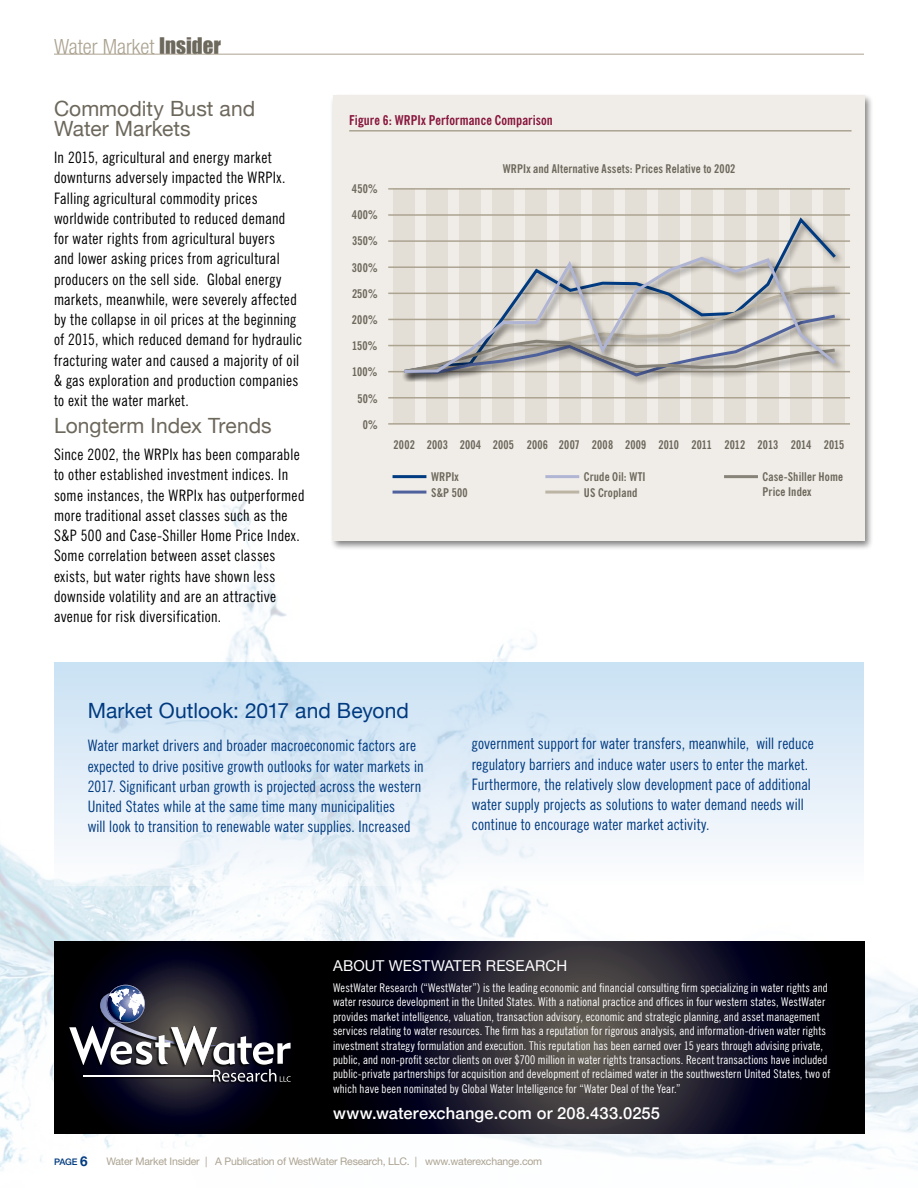
<style>
.page{position:relative;width:918px;height:1188px;background:#fff}
.page>*{position:absolute;margin:0;border:0;box-sizing:border-box;transform-origin:0 0}
.t1{font:21px/20.2px "Helvetica Neue";letter-spacing:.005em;color:#6d685c}
.t2{font:21px "Helvetica Neue";color:#003a80}
.t3{font:300 condensed 21px "Helvetica Neue";color:#aca391}
.t4{font:500 16.5px "Helvetica Neue";letter-spacing:.01em;color:#fff}
.t5{font:condensed 15.75px/20.2px "News Gothic BT";letter-spacing:.02em;color:#000}
.t6{font:condensed 15.75px/20.2px "News Gothic BT";letter-spacing:.01em;color:#003a80}
.t7{font:15px "Helvetica Neue";letter-spacing:.01em;color:#fff}
.t8{font:700 condensed 13.5px "News Gothic BT";letter-spacing:.005em;color:#88153d}
.t9{font:condensed 12px/14.4px "News Gothic BT";letter-spacing:.015em;color:#fff}
.t10{font:700 condensed 12px/15.5px "News Gothic BT";letter-spacing:.015em;color:#6d685c}
.t11{font:10.5px "Helvetica Neue";letter-spacing:-.02em;color:#aca391}
.t12{font:500 9px "Helvetica Neue";color:#003a80}
.s1{font-family:"Impact";font-weight:400;font-stretch:normal;color:#6d685c}
.s2{font-weight:700;font-size:13.5px}
</style>
<div class="page">
<img style="left:0;top:494px;width:918px;height:677px">
<hr style="left:54px;top:54px;width:810px;height:1px;background:#aca391">
<svg style="left:54px;top:941px;width:252px;height:193px;background:#03030e"></svg>
<svg style="left:306px;top:941px;width:558px;height:193px;background:#1d1b25"></svg>
<div style="left:67px;top:1026px;width:48px;height:42px;background:#000"></div>
<svg style="left:69px;top:985px;width:222px;height:99px;background:#464550"></svg>
<hr style="left:81px;top:1076px;width:133px;height:3px;background:#000;opacity:.75">
<hr style="left:83px;top:1075px;width:132px;height:1px;background:#fff">
<div style="left:330px;top:93px;width:544px;height:458px;background:#000;opacity:.5"></div>
<div style="left:333px;top:96px;width:531px;height:445px;background:#f0ede8"></div>
<hr style="left:349px;top:130px;width:503px;height:2px;background:#aca391">
<div style="left:393px;top:189px;width:22px;height:235px;background:#e4dfd6"></div>
<div style="left:691px;top:189px;width:22px;height:235px;background:#e4dfd6"></div>
<div style="left:724px;top:189px;width:22px;height:235px;background:#e4dfd6"></div>
<div style="left:757px;top:189px;width:22px;height:235px;background:#e4dfd6"></div>
<div style="left:790px;top:189px;width:22px;height:235px;background:#e4dfd6"></div>
<div style="left:823px;top:189px;width:22px;height:235px;background:#e4dfd6"></div>
<div style="left:658px;top:189px;width:22px;height:235px;background:#e4dfd6"></div>
<div style="left:625px;top:189px;width:21px;height:235px;background:#e4dfd6"></div>
<div style="left:592px;top:189px;width:21px;height:235px;background:#e4dfd6"></div>
<div style="left:559px;top:189px;width:21px;height:235px;background:#e4dfd6"></div>
<div style="left:526px;top:189px;width:21px;height:235px;background:#e4dfd6"></div>
<div style="left:493px;top:189px;width:21px;height:235px;background:#e4dfd6"></div>
<div style="left:460px;top:189px;width:21px;height:235px;background:#e4dfd6"></div>
<div style="left:427px;top:189px;width:21px;height:235px;background:#e4dfd6"></div>
<hr style="left:388px;top:397px;width:462px;height:2px;background:#aca391">
<hr style="left:388px;top:371px;width:462px;height:1px;background:#aca391">
<hr style="left:388px;top:345px;width:462px;height:1px;background:#aca391">
<hr style="left:388px;top:319px;width:462px;height:1px;background:#aca391">
<hr style="left:388px;top:293px;width:462px;height:1px;background:#aca391">
<hr style="left:388px;top:266px;width:462px;height:2px;background:#aca391">
<hr style="left:388px;top:240px;width:462px;height:2px;background:#aca391">
<hr style="left:388px;top:214px;width:462px;height:2px;background:#aca391">
<hr style="left:388px;top:188px;width:462px;height:2px;background:#aca391">
<hr style="left:388px;top:423px;width:462px;height:2px;background:#aca391">
<svg style="left:401px;top:215px;width:438px;height:40px"></svg>
<div style="left:401px;top:313px;width:444px;height:73px;background:#000;opacity:.5"></div>
<div style="left:401px;top:255px;width:444px;height:128px;background:#000;opacity:.5"></div>
<svg style="left:401px;top:255px;width:438px;height:120px"></svg>
<hr style="left:393px;top:475px;width:33px;height:3px;background:#003a80">
<hr style="left:545px;top:491px;width:34px;height:3px;background:#bcb4a4">
<hr style="left:393px;top:491px;width:33px;height:3px;background:#4e619c">
<hr style="left:724px;top:475px;width:34px;height:3px;background:#888378">
<hr style="left:545px;top:475px;width:34px;height:3px;background:#b0b5d4">
<svg style="left:54px;top:663px;width:810px;height:223px"></svg>
<h1 class="t3" style="left:54px;top:34px;width:169px">Water Market <span class="s1">Insider</span></h1>
<h1 class="t1" style="left:54px;top:99px;width:203px">Commodity Bust and<br>Water Markets</h1>
<p class="t5" style="left:54px;top:147px;width:249px">In 2015, agricultural and energy market downturns adversely impacted the WRPIx.<br>Falling agricultural commodity prices worldwide contributed to reduced demand for water rights from agricultural buyers<br>and lower asking prices from agricultural producers on the sell side. Global energy markets, meanwhile, were severely affected by the collapse in oil prices at the beginning of 2015, which reduced demand for hydraulic fracturing water and caused a majority of oil &amp; gas exploration and production companies to exit the water market.</p>
<h1 class="t1" style="left:54px;top:417px;width:219px">Longterm Index Trends</h1>
<p class="t5" style="left:54px;top:444px;width:252px">Since 2002, the WRPIx has been comparable to other established investment indices. In some instances, the WRPIx has outperformed more traditional asset classes such as the S&amp;P 500 and Case-Shiller Home Price Index.<br>Some correlation between asset classes exists, but water rights have shown less downside volatility and are an attractive avenue for risk diversification.</p>
<p class="t8" style="left:349px;top:112px;width:205px">Figure 6: WRPIx Performance Comparison</p>
<p class="t10" style="left:352px;top:181px;width:27px">450%</p>
<p class="t10" style="left:352px;top:207px;width:27px">400%</p>
<p class="t10" style="left:352px;top:233px;width:27px">350%</p>
<p class="t10" style="left:352px;top:259px;width:27px">300%</p>
<p class="t10" style="left:352px;top:286px;width:27px">250%</p>
<p class="t10" style="left:352px;top:312px;width:27px">200%</p>
<p class="t10" style="left:352px;top:338px;width:27px">150%</p>
<p class="t10" style="left:352px;top:364px;width:27px">100%</p>
<p class="t10" style="left:358px;top:390px;width:22px">50%</p>
<p class="t10" style="left:363px;top:417px;width:16px">0%</p>
<p class="t10" style="left:503px;top:161px;width:234px">WRPIx and Alternative Assets: Prices Relative to 2002</p>
<p class="t10" style="left:394px;top:437px;width:23px">2002</p>
<p class="t10" style="left:427px;top:437px;width:419px">2003 2004 2005 2006 2007 2008 2009 2010 2011 2012 2013 2014 2015</p>
<p class="t10" style="left:431px;top:469px;width:38px">WRPIx<br>S&amp;P 500</p>
<p class="t10" style="left:584px;top:469px;width:59px">Crude Oil: WTI</p>
<p class="t10" style="left:763px;top:470px;width:82px;line-height:14.4px">Case-Shiller Home<br>Price Index</p>
<p class="t10" style="left:584px;top:485px;width:55px">US Cropland</p>
<h1 class="t2" style="left:88px;top:695px;width:323px">Market Outlook: 2017 and Beyond</h1>
<p class="t6" style="left:88px;top:735px;width:337px">Water market drivers and broader macroeconomic factors are expected to drive positive growth outlooks for water markets in 2017. Significant urban growth is projected across the western United States while at the same time many municipalities<br>will look to transition to renewable water supplies. Increased</p>
<p class="t6" style="left:472px;top:734px;width:343px">government support for water transfers, meanwhile, will reduce regulatory barriers and induce water users to enter the market.<br>Furthermore, the relatively slow development pace of additional water supply projects as solutions to water demand needs will continue to encourage water market activity.</p>
<p class="t7" style="left:333px;top:955px;width:80px">About West</p>
<p class="t7" style="left:431px;top:955px;width:24px">Water</p>
<p class="t7" style="left:486px;top:955px;width:22px">Researc</p>
<p class="t7" style="left:556px;top:955px;width:12px">h</p>
<p class="t9" style="left:333px;top:980px;width:499px">WestWater Research (“WestWater”) is the leading economic and financial consulting firm specializing in water rights and water resource development in the United States. With a national practice and offices in four western states, WestWater provides market intelligence, valuation, transaction advisory, economic and strategic planning, and asset management services relating to water resources. The firm has a reputation for rigorous analysis, and information-driven water rights investment strategy formulation and execution. This reputation has been earned over 15 years through advising private, public, and non-profit sector clients on over $700 million in water rights transactions. Recent transactions have included public-private partnerships for acquisition and development of reclaimed water in the southwestern United States, two of which have been nominated by Global Water Intelligence for “Water Deal of the Year.”</p>
<h2 class="t4" style="left:333px;top:1100px;width:329px">www.waterexchange.com or 208.433.0255</h2>
<p class="t12" style="left:54px;top:1154px;width:35px">PAGE <span class="s2">6</span></p>
<p class="t11" style="left:106px;top:1155px;width:437px">Water Market Insider | A Publication of WestWater Research, LLC. | www.waterexchange.com</p>
</div>
